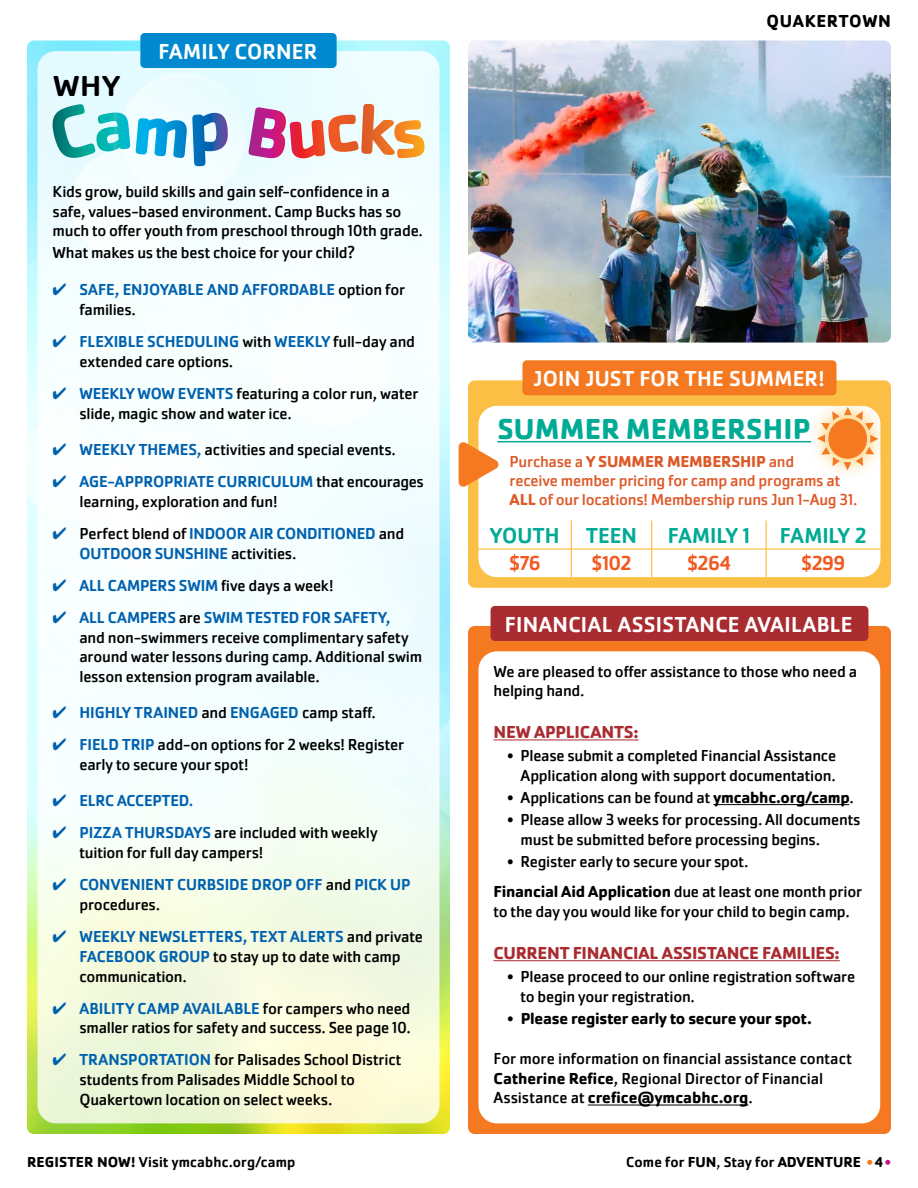
<style>
.page{position:relative;width:918px;height:1188px;background:#fff}
.page>*{position:absolute;margin:0;border:0;box-sizing:border-box;transform-origin:0 0}
.t1{font:700 30px "Cachet Pro";letter-spacing:.005em;color:#00ab95}
.t2{font:500 30px "Cachet Pro";color:#000;scale:1.08 1}
.t3{font:500 22.5px "Cachet Pro";letter-spacing:.01em;color:#fff}
.t4{font:500 22.5px "Cachet Pro";color:#00ab95}
.t5{font:500 21px "Cachet Pro";letter-spacing:-.03em;color:#f15a22}
.t6{font:700 18px "Cachet Pro";letter-spacing:-.015em;color:#a92c31}
.t7{font:700 18px "Cachet Pro";letter-spacing:.035em;color:#000}
.t8{font:16.5px/19.8px "Cachet Pro";letter-spacing:-.015em;color:#000}
.t9{font:500 16.5px/19.8px "Cachet Pro";letter-spacing:-.005em;color:#0061af}
.t10{font:16.5px/18.9px "Cachet Pro";letter-spacing:-.015em;color:#dd5928}
.t11{font:700 16.5px "Cachet Pro";letter-spacing:-.015em;color:#000}
.t12{font:500 15px "Cachet Pro";letter-spacing:.01em;color:#000}
.s1{font-size:18px}
.s2{font-weight:400;color:#000}
.s3{color:#0061af}
.s4{font-weight:500;color:#0061af}
.s5{font-weight:700}
.s6{font-weight:400}
.s7{font-weight:700;color:#f47920}
.s8{font-weight:700;color:#c6168d}
</style>
<div class="page">
<div style="left:468px;top:626px;width:423px;height:508px;background:#f47920;border-radius:7px"></div>
<img style="left:27px;top:40px;width:423px;height:1094px">
<img style="left:468px;top:40px;width:423px;height:303px">
<div style="left:479px;top:651px;width:401px;height:472px;background:#fff;border-radius:18px"></div>
<svg style="left:38px;top:51px;width:401px;height:1072px;fill:#f5fefe"></svg>
<svg style="left:468px;top:380px;width:423px;height:208px;background:#fbc049"></svg>
<div style="left:479px;top:406px;width:401px;height:171px;background:#fff;border-radius:18px"></div>
<hr style="left:497px;top:441px;width:314px;height:1px;background:#00ab95">
<div style="left:805px;top:394px;width:86px;height:89px;background:#fcaf17;opacity:.75"></div>
<svg style="left:817px;top:407px;width:61px;height:63px;background:#f9be89"></svg>
<svg style="left:459px;top:442px;width:40px;height:45px"></svg>
<div style="left:491px;top:606px;width:377px;height:35px;background:#a92c31;border-radius:4px"></div>
<div style="left:522px;top:360px;width:315px;height:35px;background:#f47920;border-radius:4px"></div>
<hr style="left:479px;top:549px;width:92px;height:1px;background:#fcaf17">
<hr style="left:571px;top:549px;width:81px;height:1px;background:#fcaf17">
<svg style="left:571px;top:520px;width:1px;height:57px"></svg>
<hr style="left:652px;top:549px;width:114px;height:1px;background:#fcaf17">
<svg style="left:651px;top:520px;width:1px;height:57px"></svg>
<hr style="left:766px;top:549px;width:114px;height:1px;background:#fcaf17">
<svg style="left:766px;top:520px;width:1px;height:57px"></svg>
<div style="left:140px;top:33px;width:197px;height:35px;background:#0089cf;border-radius:4px"></div>
<hr style="left:494px;top:740px;width:145px;height:1px;background:#a92c31">
<hr style="left:713px;top:804px;width:136px;height:1px;background:#000">
<hr style="left:494px;top:960px;width:346px;height:1px;background:#a92c31">
<hr style="left:588px;top:1105px;width:160px;height:1px;background:#000">
<svg style="left:50px;top:104px;width:345px;height:62px"></svg>
<h1 class="t2" style="left:53px;top:68px;width:63px">WHY</h1>
<h2 class="t3" style="left:158px;top:38px;width:161px">FAMILY CORNER</h2>
<p class="t8" style="left:53px;top:182px;width:372px">Kids grow, build skills and gain self-confidence in a safe, values-based environment. Camp Bucks has so much to offer youth from preschool through 10th grade.</p>
<p class="t8" style="left:53px;top:243px;width:304px">What makes us the best choice for your child<span class="s1">?</span></p>
<p class="t9" style="left:80px;top:280px;width:327px;text-indent:-27px">✔ SAFE, ENJOYABLE AND AFFORDABLE <span class="s2">option for families.</span></p>
<p class="t8" style="left:80px;top:332px;width:337px;text-indent:-27px"><span class="s3">✔</span> <span class="s4">FLEXIBLE SCHEDULING</span> with <span class="s4">WEEKLY</span> full-day and extended care options.</p>
<p class="t8" style="left:80px;top:384px;width:340px;text-indent:-27px"><span class="s3">✔</span> <span class="s4">WEEKLY WOW EVENTS</span> featuring a color run, water slide, magic show and water ice.</p>
<p class="t8" style="left:53px;top:440px;width:345px"><span class="s3">✔</span> <span class="s4">WEEKLY THEMES,</span> activities and special events.</p>
<p class="t8" style="left:80px;top:472px;width:346px;text-indent:-27px"><span class="s3">✔</span> <span class="s4">AGE-APPROPRIATE CURRICULUM</span> that encourages learning, exploration and fun!</p>
<p class="t9" style="left:80px;top:524px;width:326px;text-indent:-27px">✔ <span class="s2">Perfect blend of</span> INDOOR AIR CONDITIONED <span class="s2">and<br></span>OUTDOOR SUNSHINE <span class="s2">activities.</span></p>
<p class="t9" style="left:53px;top:576px;width:283px">✔ ALL CAMPERS SWIM <span class="s2">five days a week!</span></p>
<p class="t8" style="left:80px;top:608px;width:344px;text-indent:-27px"><span class="s3">✔</span> <span class="s4">ALL CAMPERS</span> are <span class="s4">SWIM TESTED FOR SAFETY,<br></span>and non-swimmers receive complimentary safety around water lessons during camp. Additional swim lesson extension program available.</p>
<p class="t9" style="left:53px;top:703px;width:325px">✔ HIGHLY TRAINED <span class="s2">and</span> ENGAGED <span class="s2">camp staff.</span></p>
<p class="t8" style="left:79px;top:735px;width:326px;text-indent:-27px"><span class="s3">✔</span> <span class="s4">FIELD TRIP</span> add-on options for 2 weeks! Register early to secure your spot!</p>
<p class="t9" style="left:53px;top:791px;width:142px">✔ ELRC ACCEPTED.</p>
<p class="t8" style="left:79px;top:823px;width:300px;text-indent:-27px"><span class="s3">✔</span> <span class="s4">PIZZA THURSDAYS</span> are included with weekly tuition for full day campers!</p>
<p class="t9" style="left:79px;top:875px;width:333px;text-indent:-27px">✔ CONVENIENT CURBSIDE DROP OFF <span class="s2">and</span> PICK UP <span class="s2">procedures.</span></p>
<p class="t8" style="left:79px;top:927px;width:345px;text-indent:-27px"><span class="s3">✔</span> <span class="s4">WEEKLY NEWSLETTERS, TEXT ALERTS</span> and private<br><span class="s4">FACEBOOK GROUP</span> to stay up to date with camp communication.</p>
<p class="t8" style="left:53px;top:998px;width:360px;text-align:right"><span class="s3">✔</span> <span class="s4">ABILITY CAMP AVAILABLE</span> for campers who need smaller ratios for safety and success. See page 10.</p>
<p class="t8" style="left:79px;top:1050px;width:323px;text-indent:-27px"><span class="s3">✔</span> <span class="s4">TRANSPORTATION</span> for Palisades School District students from Palisades Middle School to<br>Quakertown location on select weeks.</p>
<p class="t7" style="left:767px;top:10px;width:126px">QUAKERTOWN</p>
<h2 class="t3" style="left:534px;top:365px;width:293px">JOIN JUST FOR THE SUMMER!</h2>
<h1 class="t1" style="left:497px;top:410px;width:315px">SUMMER MEMBERSHIP</h1>
<p class="t10" style="left:510px;top:452px;width:349px">Purchase a <span class="s5">Y SUMMER MEMBERSHIP</span> and<br>receive member pricing for camp and programs at<br><span class="s5">ALL</span> of our locations! Membership runs Jun 1-Aug 31.</p>
<h2 class="t4" style="left:490px;top:522px;width:148px">YOUTH TEEN</h2>
<h2 class="t4" style="left:668px;top:522px;width:84px">FAMILY 1</h2>
<h2 class="t4" style="left:780px;top:522px;width:88px">FAMILY 2</h2>
<p class="t5" style="left:509px;top:551px;width:33px">$76</p>
<p class="t5" style="left:592px;top:551px;width:41px">$102</p>
<p class="t5" style="left:687px;top:551px;width:45px">$264</p>
<p class="t5" style="left:801px;top:551px;width:46px">$299</p>
<h2 class="t3" style="left:505px;top:611px;width:349px">FINANCIAL ASSISTANCE AVAILABLE</h2>
<p class="t8" style="left:494px;top:661px;width:365px">We are pleased to offer assistance to those who need a helping hand.</p>
<p class="t6" style="left:494px;top:721px;width:147px">NEW APPLICANTS:</p>
<p class="t8" style="left:507px;top:746px;width:331px;text-align:right">• Please submit a completed Financial Assistance<br>Application along with support documentation.</p>
<p class="t8" style="left:507px;top:788px;width:348px">• Applications can be found at <span class="s5">ymcabhc.org/camp</span>.</p>
<p class="t8" style="left:521px;top:810px;width:342px;text-indent:-13px">• Please allow 3 weeks for processing. All documents must be submitted before processing begins.</p>
<p class="t8" style="left:494px;top:846px;width:370px;line-height:30.6px;text-indent:13px">• Register early to secure your spot.<br><span class="s5">Financial Aid Application</span> due at least one month prior</p>
<p class="t8" style="left:494px;top:902px;width:358px">to the day you would like for your child to begin camp.</p>
<p class="t6" style="left:494px;top:942px;width:348px">CURRENT FINANCIAL ASSISTANCE FAMILIES:</p>
<p class="t8" style="left:521px;top:967px;width:336px;text-indent:-13px">• Please proceed to our online registration software to begin your registration.</p>
<p class="t11" style="left:507px;top:1008px;width:306px"><span class="s6">•</span> Please register early to secure your spot.</p>
<p class="t8" style="left:494px;top:1049px;width:360px">For more information on financial assistance contact<br><span class="s5">Catherine Refice</span>, Regional Director of Financial<br>Assistance at <span class="s5">crefice@ymcabhc.org</span>.</p>
<p class="t12" style="left:27px;top:1153px;width:270px"><span class="s5">REGISTER NOW!</span> Visit ymcabhc.org/camp</p>
<p class="t12" style="left:626px;top:1153px;width:266px">Come for <span class="s5">FUN</span><span class="s6">,</span> Stay for <span class="s5">ADVENTURE</span> <span class="s7">•</span> <span class="s5">4</span><span class="s8">•</span></p>
</div>
